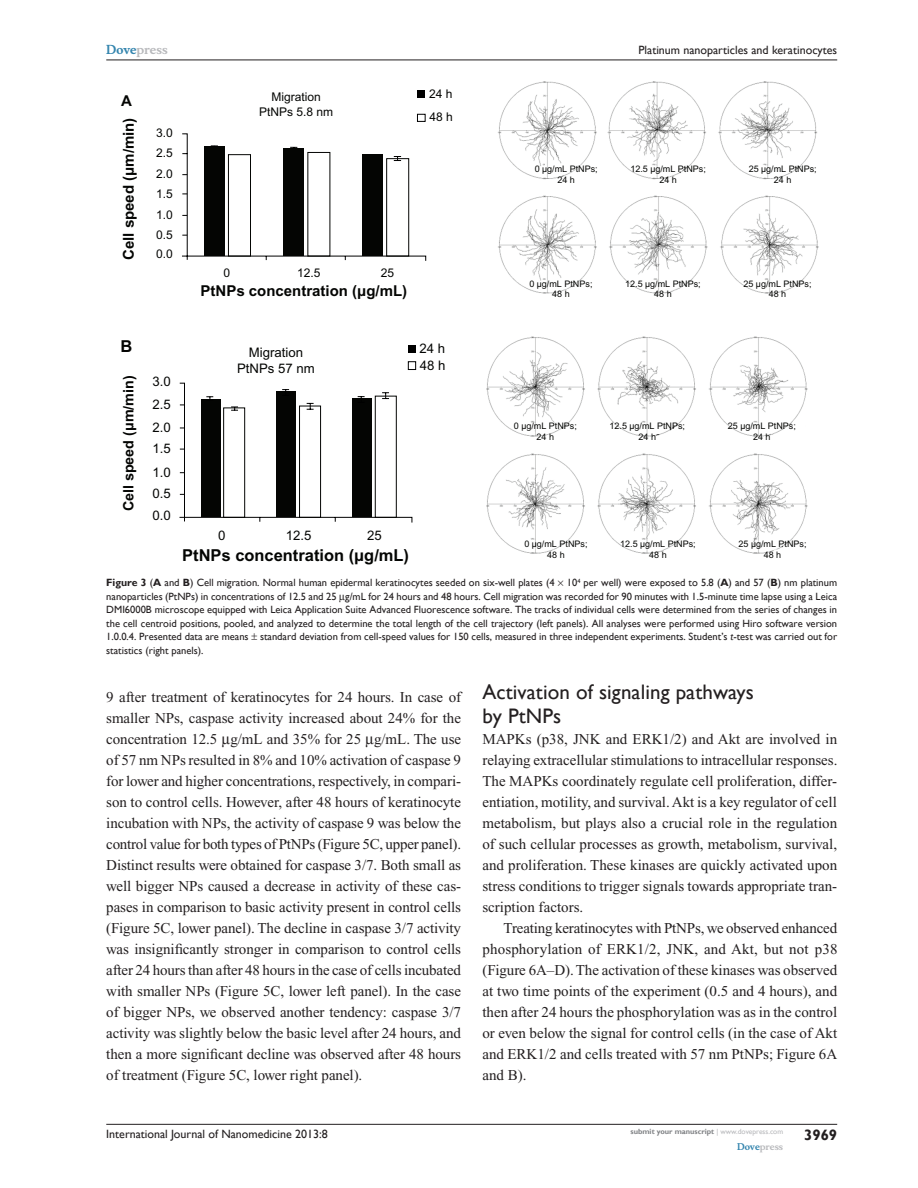
<style>
.page{position:relative;width:918px;height:1188px;background:#fff}
.page>*{position:absolute;margin:0;border:0;box-sizing:border-box;transform-origin:0 0}
.t1{font:21px/24px "Gill Sans";letter-spacing:.005em;color:#231f20}
.t2{font:700 16.5px "Arial";color:#040503}
.TxF{font:15px/21px "Times New Roman";letter-spacing:-.005em;color:#231f20;text-align:justify}
.Tx{font:15px/21px "Times New Roman";color:#231f20;text-align:justify}
.t3{font:700 15px "Arial";color:#040503}
.t4{font:700 15px "Gill Sans";color:#231f20}
.t5{font:700 14.25px "Arial";color:#040503}
.t6{font:13.2px/22.8px "Arial";color:#040503}
.t7{font:12px "Gill Sans";color:#231f20}
.t8{font:12px/20.7px "Arial";color:#040503}
.t9{font:700 12px "Musee";color:#b8b9bc}
.FC{font:10.5px/13.5px "Gill Sans";color:#231f20;text-align:justify}
.t10{font:9px/10.8px "Arial";color:#040503;text-align:center}
.t11{font:700 9px "Musee";color:#b8b9bc}
.t12{font:700 7.5px "Gill Sans";color:#808285}
.s1{color:#3485ae}
.s2{font-weight:700}
.s3{font-style:italic}
.s4{font-weight:400;color:#b8b9bc}
</style>
<div class="page">
<hr style="left:106px;top:1124px;width:731px;height:1px;background:#231f20">
<hr style="left:106px;top:60px;width:731px;height:1px;background:#231f20">
<img style="left:487px;top:81px;width:332px;height:473px">
<svg style="left:182px;top:133px;width:244px;height:128px"></svg>
<div style="left:417px;top:91px;width:8px;height:7px;background:#000"></div>
<div style="left:417px;top:114px;width:9px;height:8px;border:1px solid #000"></div>
<svg style="left:179px;top:382px;width:234px;height:141px"></svg>
<div style="left:408px;top:345px;width:8px;height:8px;background:#000"></div>
<div style="left:408px;top:361px;width:8px;height:9px;border:1px solid #000"></div>
<p class="t9" style="left:106px;top:43px;width:63px"><span class="s1">Dove</span>press</p>
<p class="t3" style="left:121px;top:92px;width:12px">A</p>
<p class="t3" style="left:120px;top:260px;width:144px;rotate:-90deg">Cell speed (µm/min)</p>
<p class="t8" style="left:156px;top:122px;width:18px;text-align:justify">3.0<br>2.5<br>2.0</p>
<p class="t8" style="left:156px;top:183px;width:18px;line-height:21.5px">1.5<br>1.0</p>
<p class="t8" style="left:156px;top:225px;width:18px;line-height:19.5px">0.5<br>0.0</p>
<p class="t8" style="left:259px;top:90px;width:76px;line-height:14.4px;text-align:center">Migration<br>PtNPs 5.8 nm</p>
<p class="t8" style="left:429px;top:83px;width:25px">24 h</p>
<p class="t8" style="left:430px;top:107px;width:25px">48 h</p>
<p class="t8" style="left:381px;top:262px;width:15px">25</p>
<p class="t8" style="left:224px;top:262px;width:8px">0</p>
<p class="t8" style="left:297px;top:262px;width:25px">12.5</p>
<p class="t3" style="left:201px;top:282px;width:208px">PtNPs concentration (µg/mL)</p>
<p class="t2" style="left:121px;top:337px;width:13px">B</p>
<p class="t5" style="left:120px;top:511px;width:137px;rotate:-90deg">Cell speed (µm/min)</p>
<p class="t6" style="left:152px;top:371px;width:20px;text-align:justify">3.0<br>2.5<br>2.0</p>
<p class="t6" style="left:152px;top:437px;width:20px;line-height:23.5px">1.5<br>1.0</p>
<p class="t6" style="left:152px;top:483px;width:20px;line-height:21.5px">0.5<br>0.0</p>
<p class="t6" style="left:237px;top:345px;width:79px;line-height:15.8px;text-align:center">Migration<br>PtNPs 57 nm</p>
<p class="t6" style="left:419px;top:340px;width:28px;line-height:16.6px">24 h<br>48 h</p>
<p class="t6" style="left:367px;top:524px;width:16px">25</p>
<p class="t6" style="left:218px;top:524px;width:9px">0</p>
<p class="t6" style="left:286px;top:524px;width:27px">12.5</p>
<p class="t2" style="left:182px;top:545px;width:228px">PtNPs concentration (µg/mL)</p>
<p class="t7" style="left:638px;top:43px;width:200px">Platinum nanoparticles and keratinocytes</p>
<p class="t10" style="left:535px;top:164px;width:65px">0 µg/mL PtNPs;<br>24 h</p>
<p class="t10" style="left:630px;top:164px;width:77px">12.5 µg/mL PtNPs;<br>24 h</p>
<p class="t10" style="left:749px;top:164px;width:70px">25 µg/mL PtNPs;<br>24 h</p>
<p class="t10" style="left:529px;top:278px;width:65px">0 µg/mL PtNPs;<br>48 h</p>
<p class="t10" style="left:625px;top:278px;width:77px">12.5 µg/mL PtNPs;<br>48 h</p>
<p class="t10" style="left:743px;top:278px;width:70px">25 µg/mL PtNPs;<br>48 h</p>
<p class="t10" style="left:514px;top:421px;width:65px">0 µg/mL PtNPs;<br>24 h</p>
<p class="t10" style="left:610px;top:421px;width:77px">12.5 µg/mL PtNPs;<br>24 h</p>
<p class="t10" style="left:728px;top:421px;width:70px">25 µg/mL PtNPs;<br>24 h</p>
<p class="t10" style="left:524px;top:538px;width:65px">0 µg/mL PtNPs;<br>48 h</p>
<p class="t10" style="left:620px;top:538px;width:77px">12.5 µg/mL PtNPs;<br>48 h</p>
<p class="t10" style="left:738px;top:538px;width:70px">25 µg/mL PtNPs;<br>48 h</p>
<p class="FC" style="left:106px;top:576px;width:732px"><span class="s2">Figure 3</span> (<span class="s2">A</span> and <span class="s2">B</span>) Cell migration. Normal human epidermal keratinocytes seeded on six-well plates (4 10<sup>4</sup> per well) were exposed to 5.8 (<span class="s2">A</span>) and 57 (<span class="s2">B</span>) nm platinum nanoparticles (PtNPs) in concentrations of 12.5 and 25 g/mL for 24 hours and 48 hours. Cell migration was recorded for 90 minutes with 1.5-minute time lapse using a Leica DMI6000B microscope equipped with Leica Application Suite Advanced Fluorescence software. The tracks of individual cells were determined from the series of changes in the cell centroid positions, pooled, and analyzed to determine the total length of the cell trajectory (left panels). All analyses were performed using Hiro software version 1.0.0.4. Presented data are means standard deviation from cell-speed values for 150 cells, measured in three independent experiments. Student’s <span class="s3">t</span>-test was carried out for statistics (right panels).</p>
<p class="TxF" style="left:106px;top:686px;width:356px">9 after treatment of keratinocytes for 24 hours. In case of smaller NPs, caspase activity increased about 24% for the concentration 12.5 g/mL and 35% for 25 g/mL. The use of 57 nm NPs resulted in 8% and 10% activation of caspase 9 for lower and higher concentrations, respectively, in compari&shy;son to control cells. However, after 48 hours of keratinocyte incubation with NPs, the activity of caspase 9 was below the control value for both types of PtNPs (Figure 5C, upper panel).<br>Distinct results were obtained for caspase 3/7. Both small as well bigger NPs caused a decrease in activity of these cas&shy;pases in comparison to basic activity present in control cells (Figure 5C, lower panel). The decline in caspase 3/7 activity was insignificantly stronger in comparison to control cells after 24 hours than after 48 hours in the case of cells incubated with smaller NPs (Figure 5C, lower left panel). In the case of bigger NPs, we observed another tendency: caspase 3/7 activity was slightly below the basic level after 24 hours, and then a more significant decline was observed after 48 hours of treatment (Figure 5C, lower right panel).</p>
<h2 class="t1" style="left:482px;top:680px;width:273px">Activation of signaling pathways by PtNPs</h2>
<p class="TxF" style="left:482px;top:728px;width:357px">MAPKs (p38, JNK and ERK1/2) and Akt are involved in relaying extracellular stimulations to intracellular responses.<br>The MAPKs coordinately regulate cell proliferation, differ&shy;entiation, motility, and survival. Akt is a key regulator of cell metabolism, but plays also a crucial role in the regulation of such cellular processes as growth, metabolism, survival, and proliferation. These kinases are quickly activated upon stress conditions to trigger signals towards appropriate tran&shy;scription factors.</p>
<p class="Tx" style="left:482px;top:917px;width:357px;text-indent:21px">Treating keratinocytes with PtNPs, we observed enhanced phosphorylation of ERK1/2, JNK, and Akt, but not p38 (Figure 6A–D). The activation of these kinases was observed at two time points of the experiment (0.5 and 4 hours), and then after 24 hours the phosphorylation was as in the control or even below the signal for control cells (in the case of Akt and ERK1/2 and cells treated with 57 nm PtNPs; Figure 6A and B).</p>
<p class="t7" style="left:106px;top:1127px;width:223px">International Journal of Nanomedicine 2013:8</p>
<p class="t12" style="left:631px;top:1127px;width:154px">submit your manuscript <span class="s4">| www.dovepress.com</span></p>
<p class="t11" style="left:737px;top:1141px;width:48px"><span class="s1">Dove</span>press</p>
<p class="t4" style="left:804px;top:1126px;width:35px">3969</p>
</div>
